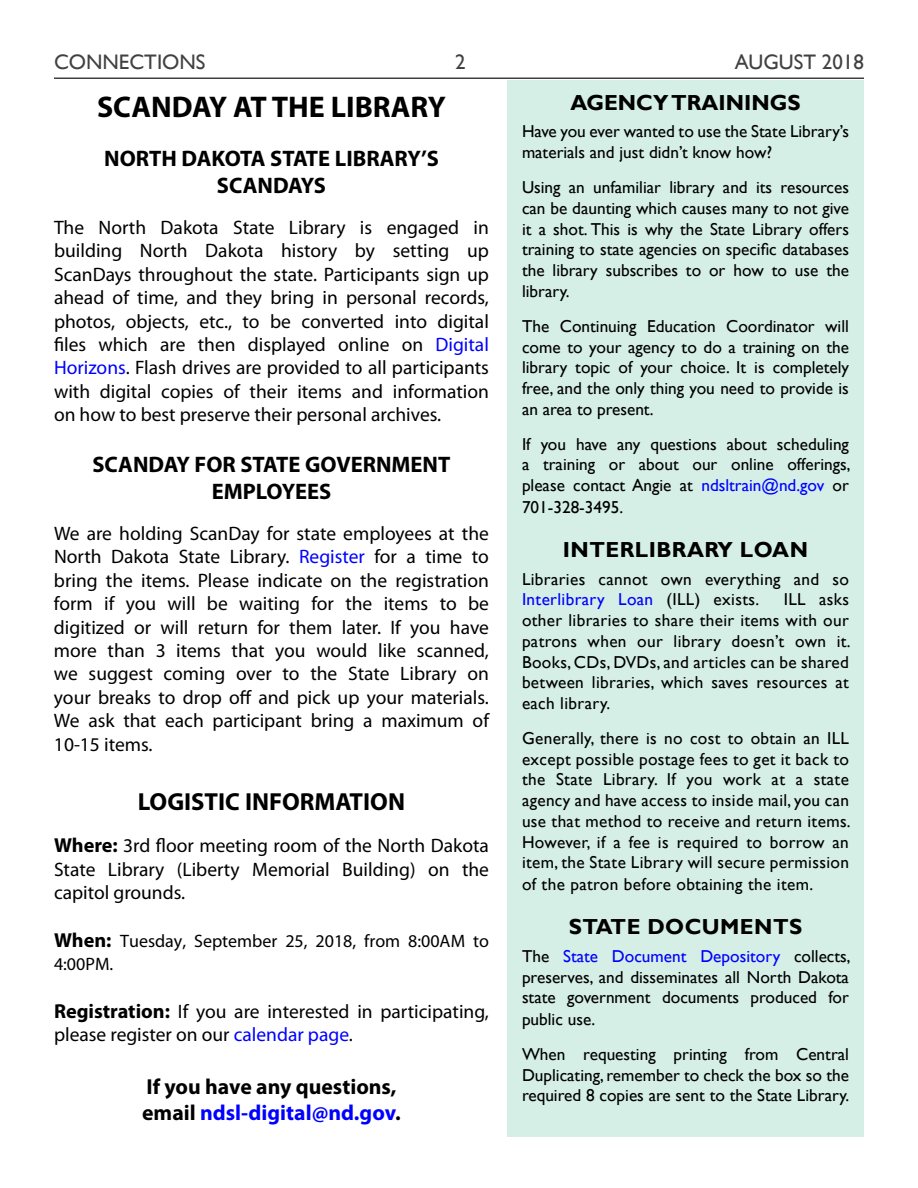
<style>
.page{position:relative;width:918px;height:1188px;background:#fff}
.page>*{position:absolute;margin:0;border:0;box-sizing:border-box;transform-origin:0 0}
.t1{font:700 30px "Myriad Pro";color:#000}
.t2{font:700 24.75px "Myriad Pro";color:#000}
.t3{font:700 22.5px/27px "Myriad Pro";color:#000;text-align:center}
.t4{font:700 21.75px/26.1px "Myriad Pro";color:#000}
.t5{font:700 21.75px "Gill Sans";letter-spacing:.02em;color:#000}
.t6{font:700 21.75px "Gill Sans";color:#000}
.t7{font:21px "Gill Sans";color:#414042}
.t8{font:19.5px/23.4px "Myriad Pro";color:#000;text-align:justify}
.t9{font:18px/23.4px "Myriad Pro";color:#000}
.t10{font:17.25px/20.7px "Gill Sans";color:#000;text-align:justify}
.t11{font:17.25px/20.7px "Gill Sans";letter-spacing:.02em;color:#000}
.s1{color:#00f}
.s2{font-weight:700;font-size:20.25px}
</style>
<div class="page">
<div style="left:507px;top:80px;width:357px;height:1057px;background:#d5efe7"></div>
<hr style="left:54px;top:78px;width:810px;height:1px;background:#414042">
<p class="t7" style="left:54px;top:49px;width:153px">CONNECTIONS</p>
<p class="t7" style="left:455px;top:49px;width:12px">2</p>
<p class="t7" style="left:735px;top:49px;width:131px">AUGUST 2018</p>
<p class="t6" style="left:570px;top:89px;width:232px">AGENCY TRAININGS</p>
<p class="t10" style="left:522px;top:122px;width:329px">Have you ever wanted to use the State Library’s materials and just didn’t know how?</p>
<p class="t10" style="left:522px;top:177px;width:329px">Using an unfamiliar library and its resources can be daunting which causes many to not give it a shot. This is why the State Library offers training to state agencies on specific databases the library subscribes to or how to use the library.</p>
<p class="t10" style="left:522px;top:316px;width:329px">The Continuing Education Coordinator will come to your agency to do a training on the library topic of your choice. It is completely free, and the only thing you need to provide is an area to present.</p>
<p class="t10" style="left:522px;top:434px;width:330px">If you have any questions about scheduling a training or about our online offerings, please contact Angie at <span class="s1">ndsltrain@nd.gov</span> or 701-328-3495.</p>
<p class="t5" style="left:563px;top:536px;width:247px">INTERLIBRARY LOAN</p>
<p class="t11" style="left:522px;top:569px;width:329px">Libraries cannot own everything and so<br><span class="s1">Interlibrary Loan</span> (ILL) exists.</p>
<h1 class="t1" style="left:97px;top:87px;width:350px">SCANDAY AT THE LIBRARY</h1>
<h3 class="t3" style="left:104px;top:144px;width:336px">NORTH DAKOTA STATE LIBRARY’S<br>SCANDAYS</h3>
<p class="t8" style="left:54px;top:215px;width:437px">The North Dakota State Library is engaged in building North Dakota history by setting up ScanDays throughout the state. Participants sign up ahead of time, and they bring in personal records, photos, objects, etc., to be converted into digital files which are then displayed online on <span class="s1">Digital Horizons</span>. Flash drives are provided to all participants with digital copies of their items and information on how to best preserve their personal archives.</p>
<h3 class="t3" style="left:92px;top:450px;width:360px">SCANDAY FOR STATE GOVERNMENT<br>EMPLOYEES</h3>
<p class="t8" style="left:54px;top:521px;width:437px">We are holding ScanDay for state employees at the North Dakota State Library. <span class="s1">Register</span> for a time to bring the items. Please indicate on the registration form if you will be waiting for the items to be digitized or will return for them later. If you have more than 3 items that you would like scanned, we suggest coming over to the State Library on your breaks to drop off and pick up your materials.<br>We ask that each participant bring a maximum of 10-15 items.</p>
<p class="t10" style="left:522px;top:590px;width:330px;text-indent:262px">ILL asks other libraries to share their items with our patrons when our library doesn’t own it.<br>Books, CDs, DVDs, and articles can be shared between libraries, which saves resources at each library.</p>
<p class="t10" style="left:522px;top:728px;width:330px">Generally, there is no cost to obtain an ILL except possible postage fees to get it back to the State Library. If you work at a state agency and have access to inside mail, you can use that method to receive and return items.<br>However, if a fee is required to borrow an item, the State Library will secure permission of the patron before obtaining the item.</p>
<p class="t5" style="left:569px;top:914px;width:235px">STATE DOCUMENTS</p>
<p class="t10" style="left:522px;top:946px;width:330px">The <span class="s1">State Document Depository</span> collects, preserves, and disseminates all North Dakota state government documents produced for public use.</p>
<p class="t10" style="left:522px;top:1044px;width:329px">When requesting printing from Central Duplicating, remember to check the box so the required 8 copies are sent to the State Library.</p>
<h2 class="t2" style="left:138px;top:786px;width:269px">LOGISTIC INFORMATION</h2>
<p class="t8" style="left:54px;top:834px;width:437px"><span class="s2">Where:</span> 3rd floor meeting room of the North Dakota State Library (Liberty Memorial Building) on the capitol grounds.</p>
<p class="t9" style="left:54px;top:929px;width:436px"><span class="s2">When:</span> Tuesday, September 25, 2018, from 8:00AM to<br>4:00PM.</p>
<p class="t8" style="left:54px;top:999px;width:437px"><span class="s2">Registration:</span> If you are interested in participating, please register on our <span class="s1">calendar page</span>.</p>
<p class="t4" style="left:142px;top:1072px;width:260px">If you have any questions, email <span class="s1">ndsl-digital@nd.gov</span>.</p>
</div>
